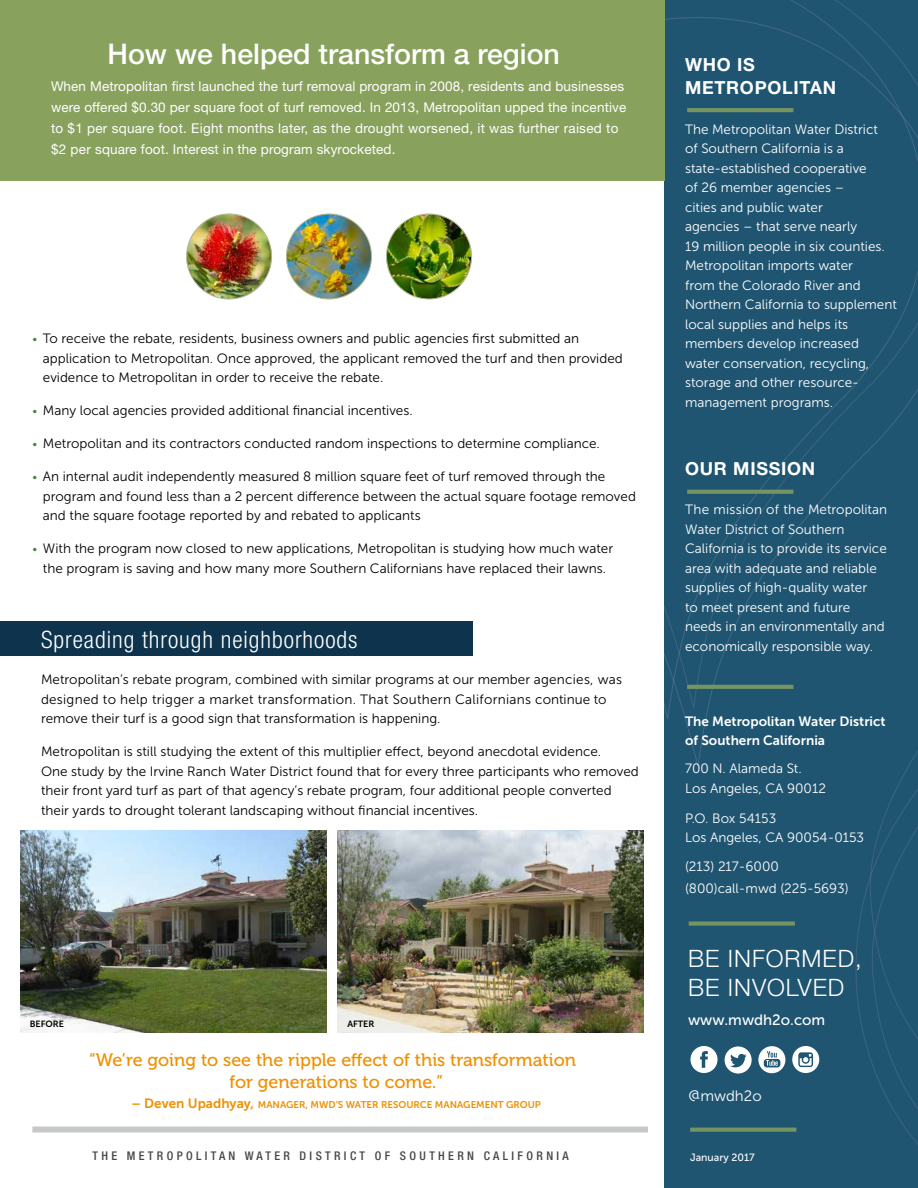
<style>
.page{position:relative;width:918px;height:1188px;background:#fff}
.page>*{position:absolute;margin:0;border:0;box-sizing:border-box;transform-origin:0 0}
.t1{font:500 28.5px "Helvetica Neue LT Std";color:#fff}
.t2{font:300 condensed 24px "Helvetica Neue LT Std";letter-spacing:.04em;color:#fff}
.t3{font:300 24px/28.8px "Helvetica Neue LT Std";letter-spacing:.04em;color:#fff}
.t4{font:18px/21.6px "Museo 500";color:#ee9000;text-align:center}
.t5{font:700 18px/22.8px "Helvetica Neue LT Std";letter-spacing:.04em;color:#fff}
.t6{font:15px "Museo Sans 500";color:#fff}
.t7{font:15px "Museo Sans 300";color:#fff}
.t8{font:13.5px/19.5px "Museo Sans 300";color:#000}
.t9{font:13.5px/19.5px "Museo Sans 300";color:#fff}
.t10{font:13.5px/21px "Helvetica Neue LT Std";letter-spacing:.01em;color:#fff}
.t11{font:13.5px/19.5px "Museo Sans 700";color:#fff}
.t12{font:500 condensed 12px "Helvetica Neue LT Std";letter-spacing:.28em;color:#474747}
.t13{font:10.5px "Museo Sans 500";color:#fff}
.t14{font:9.75px "Museo Sans 700";color:#ee9000}
.t15{font:9px "Museo Sans 700";color:#000}
.s1{font-size:12px;color:#4e8347}
.s2{font-family:"Museo 700";font-size:13.5px}
.s3{font-size:13.5px}
</style>
<div class="page">
<div style="left:650px;top:0;width:268px;height:1188px;background:#205572"></div>
<svg style="left:664px;top:0;width:254px;height:720px"></svg>
<svg style="left:854px;top:679px;width:64px;height:466px"></svg>
<svg style="left:690px;top:1046px;width:28px;height:27px"></svg>
<svg style="left:725px;top:1046px;width:27px;height:28px"></svg>
<svg style="left:758px;top:1046px;width:27px;height:27px"></svg>
<svg style="left:792px;top:1046px;width:27px;height:27px"></svg>
<hr style="left:687px;top:108px;width:106px;height:4px;background:#749561">
<svg style="left:687px;top:490px;width:106px;height:4px"></svg>
<hr style="left:687px;top:685px;width:106px;height:4px;background:#749561">
<svg style="left:689px;top:922px;width:106px;height:4px"></svg>
<svg style="left:690px;top:1128px;width:106px;height:4px"></svg>
<div style="left:0;top:0;width:664px;height:1188px;background:#fff"></div>
<div style="left:32px;top:1126px;width:616px;height:6px;background:#c7c8c9"></div>
<div style="left:0;top:621px;width:472px;height:34px;background:#0e344d"></div>
<img style="left:21px;top:831px;width:306px;height:202px">
<img style="left:338px;top:831px;width:306px;height:202px">
<div style="left:0;top:0;width:664px;height:180px;background:#88a15d"></div>
<img style="left:287px;top:214px;width:84px;height:85px;border-radius:42px">
<img style="left:187px;top:214px;width:85px;height:85px;border-radius:42px">
<img style="left:387px;top:214px;width:85px;height:85px;border-radius:42px">
<h1 class="t1" style="left:107px;top:37px;width:454px">How we helped transform a region</h1>
<p class="t10" style="left:51px;top:75px;width:577px">When Metropolitan first launched the turf removal program in 2008, residents and businesses were offered $0.30 per square foot of turf removed. In 2013, Metropolitan upped the incentive to $1 per square foot. Eight months later, as the drought worsened, it was further raised to $2 per square foot. Interest in the program skyrocketed.</p>
<p class="t8" style="left:43px;top:329px;width:581px;text-indent:-10px"><span class="s1">•</span> To receive the rebate, residents, business owners and public agencies first submitted an application to Metropolitan. Once approved, the applicant removed the turf and then provided evidence to Metropolitan in order to receive the rebate.</p>
<p class="t8" style="left:32px;top:401px;width:382px"><span class="s1">•</span> Many local agencies provided additional financial incentives.</p>
<p class="t8" style="left:32px;top:434px;width:569px"><span class="s1">•</span> Metropolitan and its contractors conducted random inspections to determine compliance.</p>
<p class="t8" style="left:43px;top:467px;width:595px;text-indent:-10px"><span class="s1">•</span> An internal audit independently measured 8 million square feet of turf removed through the program and found less than a 2 percent difference between the actual square footage removed and the square footage reported by and rebated to applicants</p>
<p class="t8" style="left:32px;top:539px;width:582px;text-align:center"><span class="s1">•</span> With the program now closed to new applications, Metropolitan is studying how much water the program is saving and how many more Southern Californians have replaced their lawns.</p>
<h2 class="t2" style="left:41px;top:626px;width:318px">Spreading through neighborhoods</h2>
<p class="t8" style="left:41px;top:670px;width:583px">Metropolitan’s rebate program, combined with similar programs at our member agencies, was designed to help trigger a market transformation. That Southern Californians continue to remove their turf is a good sign that transformation is happening.</p>
<p class="t8" style="left:41px;top:742px;width:599px">Metropolitan is still studying the extent of this multiplier effect, beyond anecdotal evidence.<br>One study by the Irvine Ranch Water District found that for every three participants who removed their front yard turf as part of that agency’s rebate program, four additional people converted their yards to drought tolerant landscaping without financial incentives.</p>
<p class="t15" style="left:30px;top:1019px;width:36px">BEFORE</p>
<p class="t15" style="left:347px;top:1019px;width:29px">AFTER</p>
<h3 class="t4" style="left:89px;top:1049px;width:489px">“We’re going to see the ripple effect of this transformation for generations to come.”</h3>
<p class="t14" style="left:132px;top:1099px;width:411px"><span class="s2">–</span> <span class="s3">Deven Upadhyay,</span> MANAGER, MWD’S WATER RESOURCE MANAGEMENT GROUP</p>
<h3 class="t5" style="left:685px;top:53px;width:153px">WHO IS<br>METROPOLITAN</h3>
<p class="t9" style="left:685px;top:120px;width:213px">The Metropolitan Water District<br>of Southern California is a state-established cooperative<br>of 26 member agencies –<br>cities and public water<br>agencies – that serve nearly<br>19 million people in six counties.<br>Metropolitan imports water<br>from the Colorado River and<br>Northern California to supplement local supplies and helps its members develop increased<br>water conservation, recycling, storage and other resource&shy;management programs.</p>
<h3 class="t5" style="left:685px;top:456px;width:132px">OUR MISSION</h3>
<p class="t9" style="left:685px;top:500px;width:203px">The mission of the Metropolitan<br>Water District of Southern<br>California is to provide its service area with adequate and reliable supplies of high-quality water<br>to meet present and future needs in an environmentally and economically responsible way.</p>
<p class="t11" style="left:685px;top:711px;width:202px">The Metropolitan Water District of Southern California</p>
<p class="t9" style="left:685px;top:759px;width:142px">700 N. Alameda St.<br>Los Angeles, CA 90012</p>
<p class="t9" style="left:685px;top:809px;width:181px">P.O. Box 54153<br>Los Angeles, CA 90054-0153</p>
<p class="t9" style="left:685px;top:855px;width:165px;line-height:22.5px">(213) 217-6000 (800)call-mwd (225-5693)</p>
<h2 class="t3" style="left:688px;top:944px;width:175px">BE INFORMED,<br>BE INVOLVED</h2>
<p class="t6" style="left:688px;top:1011px;width:139px">www.mwdh2o.com</p>
<p class="t7" style="left:688px;top:1088px;width:75px">@mwdh2o</p>
<p class="t12" style="left:92px;top:1148px;width:478px">THE METROPOLITAN WATER DISTRICT OF SOUTHERN CALIFORNIA</p>
<p class="t13" style="left:690px;top:1151px;width:66px">January 2017</p>
</div>
